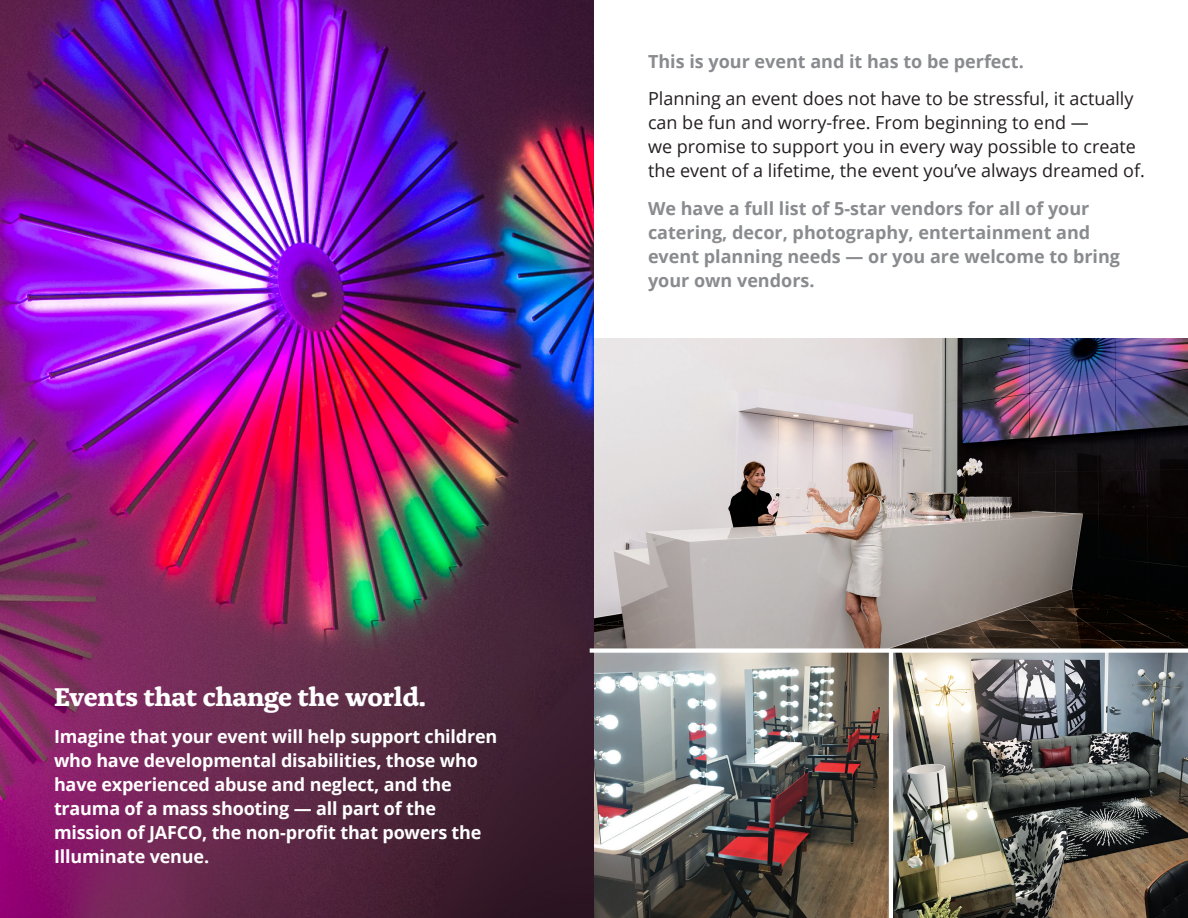
<style>
.page{position:relative;width:1188px;height:918px;background:#fff}
.page>*{position:absolute;margin:0;border:0;box-sizing:border-box;transform-origin:0 0}
.A_12_Center_OD{font:700 27px "Alda OT";letter-spacing:-.015em;color:#fff}
.A_12_Center_OD-2{font:700 18px/24px "Open Sans";letter-spacing:-.01em;color:#fff}
.A_12_Center_OD-3{font:18px/24px "Open Sans";color:#231f20}
.A_12_Center_OD-4{font:700 18px/24px "Open Sans";color:#898b8e}
</style>
<div class="page">
<img style="left:594px;top:653px;width:594px;height:265px">
<img style="left:594px;top:338px;width:594px;height:310px">
<img style="left:0;top:0;width:594px;height:918px">
<hr style="left:889px;top:651px;width:4px;height:267px;background:#fff">
<div style="left:590px;top:648px;width:598px;height:5px;background:#fff"></div>
<p class="A_12_Center_OD-4" style="left:648px;top:49px;width:377px">This is your event and it has to be perfect.</p>
<p class="A_12_Center_OD-3" style="left:648px;top:86px;width:499px">Planning an event does not have to be stressful, it actually can be fun and worry-free. From beginning to end —<br>we promise to support you in every way possible to create the event of a lifetime, the event you’ve always dreamed of.</p>
<p class="A_12_Center_OD-4" style="left:648px;top:196px;width:474px">We have a full list of 5-star vendors for all of your catering, decor, photography, entertainment and event planning needs — or you are welcome to bring your own vendors.</p>
<p class="A_12_Center_OD" style="left:54px;top:685px;width:373px">Events that change the world.</p>
<p class="A_12_Center_OD-2" style="left:54px;top:724px;width:445px">Imagine that your event will help support children who have developmental disabilities, those who have experienced abuse and neglect, and the trauma of a mass shooting — all part of the mission of JAFCO, the non-profit that powers the Illuminate venue.</p>
</div>
